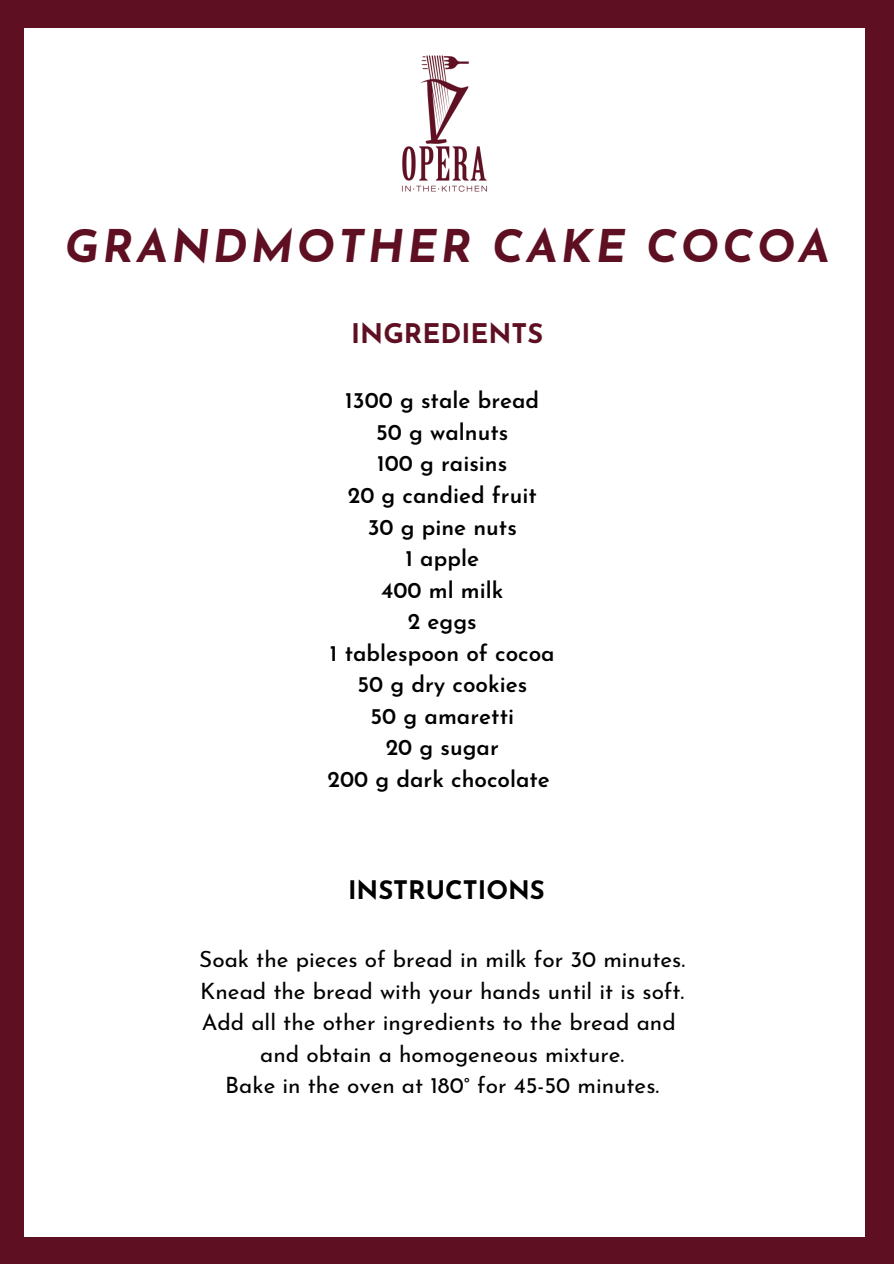
<style>
.page{position:relative;width:894px;height:1264px;background:#fff}
.page>*{position:absolute;margin:0;border:0;box-sizing:border-box;transform-origin:0 0}
.t1{font:italic 700 45px "Josefin Sans";letter-spacing:.07em;color:#5e1022}
.t2{font:700 27px "Josefin Sans";color:#5e1022}
.t3{font:700 25.5px "Josefin Sans";color:#000}
.t4{font:22.5px "Josefin Sans";color:#000}
.t5{font:600 22.5px "Josefin Sans";color:#000}
</style>
<div class="page">
<div style="left:0;top:0;width:893px;height:1263px;background:#5e1022"></div>
<div style="left:24px;top:28px;width:840px;height:1208px;background:#fff"></div>
<img style="left:402px;top:55px;width:85px;height:137px">
<p class="t1" style="left:65px;top:229px;width:766px">GRANDMOTHER CAKE COCOA</p>
<p class="t2" style="left:351px;top:323px;width:193px">INGREDIENTS</p>
<p class="t5" style="left:345px;top:391px;width:195px">1300 g stale bread</p>
<p class="t5" style="left:376px;top:423px;width:134px">50 g walnuts</p>
<p class="t5" style="left:377px;top:454px;width:131px">100 g raisins</p>
<p class="t5" style="left:347px;top:486px;width:190px">20 g candied fruit</p>
<p class="t5" style="left:367px;top:517px;width:151px">30 g pine nuts</p>
<p class="t5" style="left:405px;top:549px;width:75px">1 apple</p>
<p class="t5" style="left:381px;top:580px;width:124px">400 ml milk</p>
<p class="t5" style="left:407px;top:612px;width:70px">2 eggs</p>
<p class="t5" style="left:330px;top:644px;width:226px">1 tablespoon of cocoa</p>
<p class="t5" style="left:357px;top:675px;width:171px">50 g dry cookies</p>
<p class="t5" style="left:370px;top:707px;width:145px">50 g amaretti</p>
<p class="t5" style="left:385px;top:738px;width:115px">20 g sugar</p>
<p class="t5" style="left:327px;top:770px;width:224px">200 g dark chocolate</p>
<p class="t3" style="left:348px;top:880px;width:198px">INSTRUCTIONS</p>
<p class="t4" style="left:199px;top:950px;width:487px">Soak the pieces of bread in milk for 30 minutes.</p>
<p class="t4" style="left:200px;top:981px;width:485px">Knead the bread with your hands until it is soft.</p>
<p class="t4" style="left:202px;top:1013px;width:475px">Add all the other ingredients to the bread and</p>
<p class="t4" style="left:260px;top:1044px;width:365px">and obtain a homogeneous mixture.</p>
<p class="t4" style="left:225px;top:1076px;width:435px">Bake in the oven at 180° for 45-50 minutes.</p>
</div>
